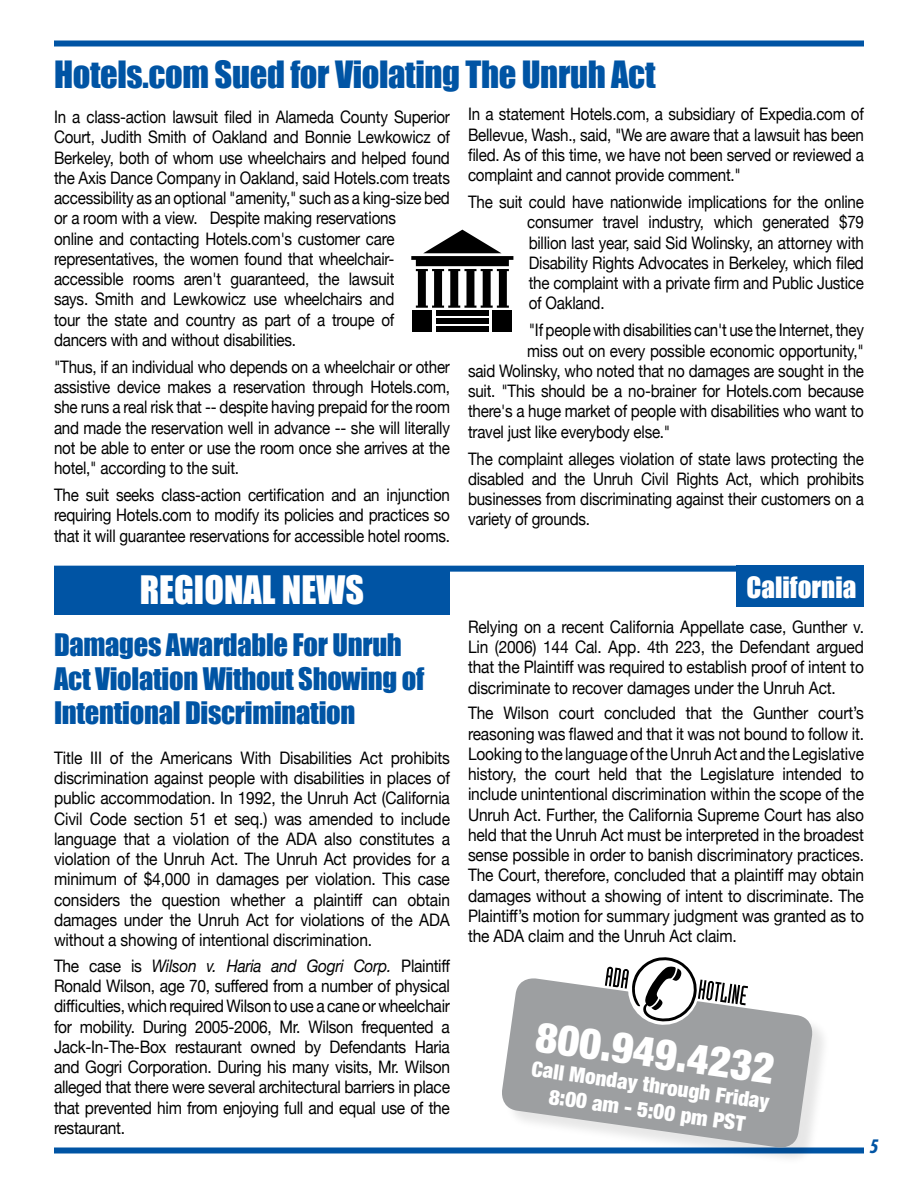
<style>
.page{position:relative;width:918px;height:1188px;background:#fff}
.page>*{position:absolute;margin:0;border:0;box-sizing:border-box;transform-origin:0 0}
.t1{font:900 condensed 42px "Helvetica Neue";color:#fff}
.t2{font:36px "Impact";color:#fff}
.t3{font:34.5px "Impact";letter-spacing:-.01em;color:#0054a4}
.t4{font:28.5px/34.2px "Impact";letter-spacing:-.01em;color:#0054a4}
.t5{font:27px "Impact";color:#fff}
.t6{font:900 condensed 21px/25.2px "Helvetica Neue";color:#fff;text-align:center}
.t7{font:italic 700 condensed 18px "Futura";color:#0054a4}
.t8{font:17.25px/20.2px "Helvetica Neue";letter-spacing:-.015em;color:#000;text-align:justify;scale:.88 1}
.t9{font:17.25px/20.2px "Helvetica Neue";letter-spacing:-.015em;color:#000;text-align:justify;scale:.9 1}
.s1{font-style:italic}
</style>
<div class="page">
<svg style="left:682px;top:565px;width:18px;height:1px"></svg>
<div style="left:54px;top:40px;width:810px;height:6px;background:#0054a4"></div>
<div style="left:54px;top:1148px;width:810px;height:6px;background:#0054a4"></div>
<div style="left:502px;top:979px;width:330px;height:189px;background:#000;opacity:.1"></div>
<svg style="left:500px;top:978px;width:315px;height:172px;fill:#9d9fa1"></svg>
<div style="left:54px;top:567px;width:396px;height:48px;background:#0054a4"></div>
<div style="left:54px;top:566px;width:810px;height:6px;background:#0054a4"></div>
<div style="left:736px;top:566px;width:128px;height:41px;background:#0054a4"></div>
<div style="left:493px;top:310px;width:19px;height:22px;background:#000"></div>
<div style="left:413px;top:310px;width:19px;height:22px;background:#000"></div>
<div style="left:436px;top:310px;width:53px;height:6px;background:#000"></div>
<div style="left:436px;top:319px;width:53px;height:5px;background:#000"></div>
<div style="left:436px;top:327px;width:53px;height:5px;background:#000"></div>
<svg style="left:411px;top:230px;width:102px;height:78px"></svg>
<svg style="left:605px;top:966px;width:143px;height:61px"></svg>
<h3 class="t3" style="left:54px;top:53px;width:603px">Hotels.com Sued for Violating The Unruh Act</h3>
<p class="t8" style="left:54px;top:107px;width:452px;text-align:left">In a class-action lawsuit filed in Alameda County Superior Court, Judith Smith of Oakland and Bonnie Lewkowicz of Berkeley, both of whom use wheelchairs and helped found the Axis Dance Company in Oakland, said Hotels.com treats accessibility as an optional "amenity," such as a king-size bed or a room with a view. Despite making reservations<br>online and contacting Hotels.com's customer care representatives, the women found that wheelchair&shy;accessible rooms aren't guaranteed, the lawsuit<br>says. Smith and Lewkowicz use wheelchairs and<br>tour the state and country as part of a troupe of dancers with and without disabilities.</p>
<p class="t8" style="left:54px;top:356px;width:452px">"Thus, if an individual who depends on a wheelchair or other assistive device makes a reservation through Hotels.com, she runs a real risk that -- despite having prepaid for the room and made the reservation well in advance -- she will literally not be able to enter or use the room once she arrives at the hotel," according to the suit.</p>
<p class="t8" style="left:54px;top:485px;width:452px">The suit seeks class-action certification and an injunction requiring Hotels.com to modify its policies and practices so that it will guarantee reservations for accessible hotel rooms.</p>
<p class="t8" style="left:468px;top:104px;width:452px">In a statement Hotels.com, a subsidiary of Expedia.com of Bellevue, Wash., said, "We are aware that a lawsuit has been filed. As of this time, we have not been served or reviewed a complaint and cannot provide comment."</p>
<p class="t8" style="left:527px;top:192px;width:384px;text-indent:-59px">The suit could have nationwide implications for the online consumer travel industry, which generated $79 billion last year, said Sid Wolinsky, an attorney with Disability Rights Advocates in Berkeley, which filed the complaint with a private firm and Public Justice of Oakland.</p>
<p class="t8" style="left:529px;top:320px;width:382px">"If people with disabilities can't use the Internet, they</p>
<p class="t8" style="left:527px;top:340px;width:384px">miss out on every possible economic opportunity,"</p>
<p class="t8" style="left:468px;top:360px;width:452px">said Wolinsky, who noted that no damages are sought in the</p>
<p class="t8" style="left:468px;top:381px;width:452px">suit. "This should be a no-brainer for Hotels.com because</p>
<p class="t8" style="left:468px;top:401px;width:452px">there's a huge market of people with disabilities who want to</p>
<p class="t8" style="left:468px;top:421px;width:232px">travel just like everybody else."</p>
<p class="t8" style="left:468px;top:448px;width:452px">The complaint alleges violation of state laws protecting the disabled and the Unruh Civil Rights Act, which prohibits businesses from discriminating against their customers on a variety of grounds.</p>
<h2 class="t2" style="left:140px;top:567px;width:226px">REGIONAL NEWS</h2>
<h3 class="t5" style="left:747px;top:571px;width:111px">California</h3>
<p class="t9" style="left:468px;top:616px;width:442px">Relying on a recent California Appellate case, Gunther v.<br>Lin (2006) 144 Cal. App. 4th 223, the Defendant argued that the Plaintiff was required to establish proof of intent to discriminate to recover damages under the Unruh Act.</p>
<p class="t9" style="left:468px;top:703px;width:442px">The Wilson court concluded that the Gunther court’s reasoning was flawed and that it was not bound to follow it.<br>Looking to the language of the Unruh Act and the Legislative history, the court held that the Legislature intended to include unintentional discrimination within the scope of the Unruh Act. Further, the California Supreme Court has also held that the Unruh Act must be interpreted in the broadest sense possible in order to banish discriminatory practices.<br>The Court, therefore, concluded that a plaintiff may obtain damages without a showing of intent to discriminate. The Plaintiff’s motion for summary judgment was granted as to the ADA claim and the Unruh Act claim.</p>
<h3 class="t4" style="left:54px;top:627px;width:372px">Damages Awardable For Unruh<br>Act Violation Without Showing of<br>Intentional Discrimination</h3>
<p class="t9" style="left:54px;top:747px;width:442px">Title III of the Americans With Disabilities Act prohibits discrimination against people with disabilities in places of public accommodation. In 1992, the Unruh Act (California Civil Code section 51 et seq.) was amended to include language that a violation of the ADA also constitutes a violation of the Unruh Act. The Unruh Act provides for a minimum of $4,000 in damages per violation. This case considers the question whether a plaintiff can obtain damages under the Unruh Act for violations of the ADA without a showing of intentional discrimination.</p>
<p class="t9" style="left:54px;top:955px;width:442px">The case is <span class="s1">Wilson v. Haria and Gogri Corp.</span> Plaintiff Ronald Wilson, age 70, suffered from a number of physical difficulties, which required Wilson to use a cane or wheelchair for mobility. During 2005-2006, Mr. Wilson frequented a Jack-In-The-Box restaurant owned by Defendants Haria and Gogri Corporation. During his many visits, Mr. Wilson alleged that there were several architectural barriers in place that prevented him from enjoying full and equal use of the restaurant.</p>
<h1 class="t1" style="left:540px;top:1010px;width:242px;rotate:8deg">800.949.4232</h1>
<p class="t6" style="left:534px;top:1056px;width:241px;rotate:8deg">Call Monday through Friday<br>8:00 am - 5:00 pm PST</p>
<p class="t7" style="left:869px;top:1135px;width:10px">5</p>
</div>
